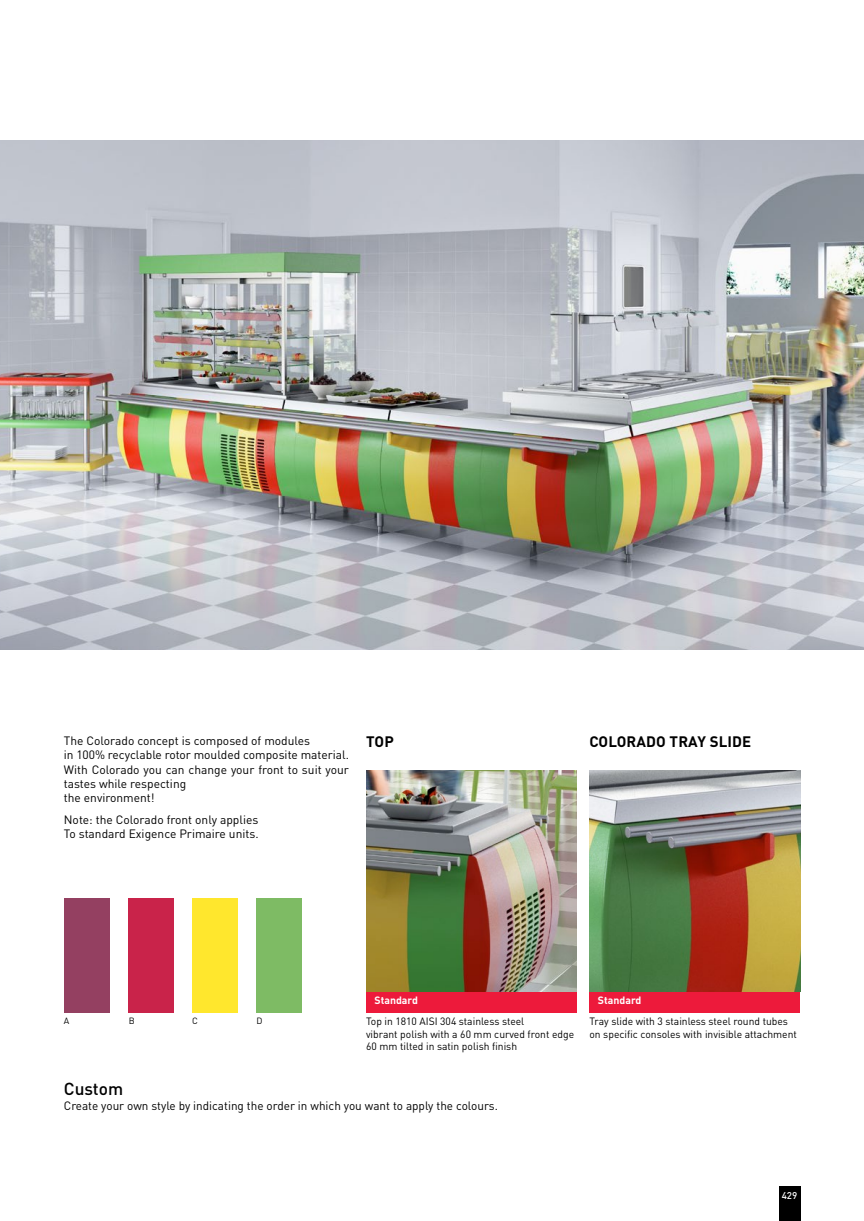
<style>
.page{position:relative;width:864px;height:1221px;background:#fff}
.page>*{position:absolute;margin:0;border:0;box-sizing:border-box;transform-origin:0 0}
.t1{font:500 17.25px "DIN Pro";color:#000}
.t2{font:700 15px "DIN Pro";letter-spacing:.01em;color:#000}
.t3{font:12px/14.2px "DIN Pro";color:#000}
.t4{font:10.5px/12.8px "DIN Pro";color:#000}
.t5{font:700 10.5px "DIN Pro";color:#fff}
.t6{font:500 9.75px "DIN Pro";color:#fff}
.t7{font:9px "DIN Pro";color:#000}
</style>
<div class="page">
<div style="left:778px;top:1186px;width:21px;height:34px;background:#000"></div>
<img style="left:0;top:140px;width:863px;height:509px">
<div style="left:366px;top:991px;width:210px;height:21px;background:#ed1a3b"></div>
<img style="left:366px;top:770px;width:210px;height:221px">
<div style="left:589px;top:991px;width:210px;height:21px;background:#ed1a3b"></div>
<img style="left:589px;top:770px;width:210px;height:221px">
<div style="left:64px;top:897px;width:46px;height:115px;background:#944061"></div>
<div style="left:128px;top:897px;width:46px;height:115px;background:#c9234a"></div>
<div style="left:192px;top:897px;width:46px;height:115px;background:#ffe72d"></div>
<div style="left:256px;top:897px;width:46px;height:115px;background:#7ebb64"></div>
<p class="t3" style="left:64px;top:733px;width:286px">The Colorado concept is composed of modules<br>in 100% recyclable rotor moulded composite material.<br>With Colorado you can change your front to suit your tastes while respecting<br>the environment!</p>
<p class="t3" style="left:64px;top:812px;width:196px">Note: the Colorado front only applies<br>To standard Exigence Primaire units.</p>
<p class="t2" style="left:366px;top:731px;width:29px">TOP</p>
<p class="t2" style="left:589px;top:731px;width:163px">COLORADO TRAY SLIDE</p>
<p class="t5" style="left:374px;top:993px;width:45px">Standard</p>
<p class="t5" style="left:597px;top:993px;width:45px">Standard</p>
<p class="t7" style="left:64px;top:1014px;width:7px">A</p>
<p class="t7" style="left:129px;top:1014px;width:8px">B</p>
<p class="t7" style="left:192px;top:1014px;width:7px">C</p>
<p class="t7" style="left:256px;top:1014px;width:8px">D</p>
<p class="t4" style="left:366px;top:1014px;width:209px">Top in 1810 AISI 304 stainless steel<br>vibrant polish with a 60 mm curved front edge<br>60 mm tilted in satin polish finish</p>
<p class="t4" style="left:589px;top:1014px;width:209px">Tray slide with 3 stainless steel round tubes on specific consoles with invisible attachment</p>
<p class="t1" style="left:64px;top:1077px;width:61px">Custom</p>
<p class="t3" style="left:64px;top:1098px;width:435px">Create your own style by indicating the order in which you want to apply the colours.</p>
<p class="t6" style="left:781px;top:1188px;width:17px">429</p>
</div>
